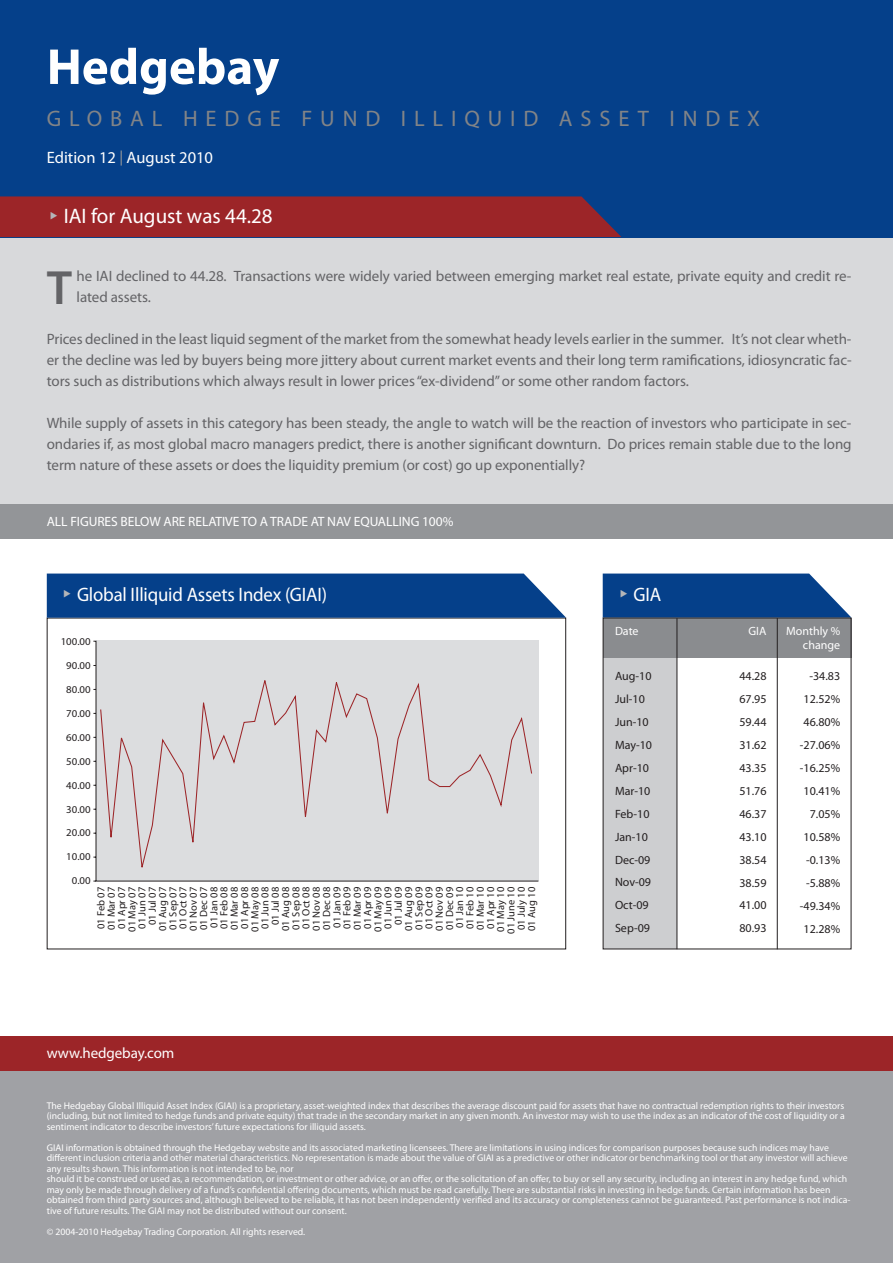
<style>
.page{position:relative;width:893px;height:1263px;background:#fff}
.page>*{position:absolute;margin:0;border:0;box-sizing:border-box;transform-origin:0 0}
.t1{font:700 51px "Myriad Pro";color:#fff}
.t2{font:600 48.3px "Myriad Pro";color:#636366}
.t3{font:22.5px "Myriad Pro";letter-spacing:.35em;color:#828487}
.t4{font:21px "Myriad Pro";color:#fff}
.t5{font:19.5px "Myriad Pro";letter-spacing:-.01em;color:#fff;scale:.96 1}
.t6{font:16.5px "Myriad Pro";color:#fff}
.t7{font:15px/21px "Myriad Pro";letter-spacing:-.005em;color:#636366;text-align:justify}
.t8{font:15px "Myriad Pro";letter-spacing:-.005em;color:#fff}
.t9{font:13.5px "Myriad Pro";letter-spacing:-.005em;color:#fff}
.t10{font:12px/23px "Myriad Pro";color:#231f20}
.t11{font:12px/14.4px "Myriad Pro";color:#fff;text-align:right}
.t12{font:10.5px/10.2px "Myriad Pro";color:#231f20;text-align:right}
.t13{font:9.75px/10.5px "Myriad Pro";color:#fff;text-align:justify}
</style>
<div class="page">
<div style="left:0;top:181px;width:893px;height:340px;background:#d8d9db"></div>
<div style="left:0;top:505px;width:893px;height:34px;background:#939598"></div>
<div style="left:0;top:0;width:893px;height:237px;background:#05408a"></div>
<svg style="left:121px;top:150px;width:1px;height:16px"></svg>
<div style="left:603px;top:637px;width:74px;height:312px;background:#cdced0"></div>
<div style="left:603px;top:618px;width:248px;height:40px;background:#8a8c8f"></div>
<hr style="left:677px;top:618px;width:1px;height:331px;background:#231f20">
<hr style="left:777px;top:618px;width:1px;height:331px;background:#231f20">
<svg style="left:93px;top:640px;width:446px;height:242px;background:#d7d8da"></svg>
<div style="left:100px;top:676px;width:433px;height:197px;background:#dcdddf"></div>
<div style="left:0;top:1067px;width:893px;height:196px;background:#a0a1a5"></div>
<div style="left:0;top:1036px;width:893px;height:34px;background:#9c2528"></div>
<div style="left:0;top:196px;width:621px;height:41px;background:#9c2528"></div>
<svg style="left:603px;top:573px;width:248px;height:45px;background:#1d5194"></svg>
<svg style="left:47px;top:573px;width:519px;height:45px;background:#124a90"></svg>
<h1 class="t1" style="left:47px;top:34px;width:234px">Hedgebay</h1>
<h3 class="t3" style="left:47px;top:105px;width:715px">GLOBAL HEDGE FUND ILLIQUID ASSET INDEX</h3>
<h3 class="t6" style="left:47px;top:148px;width:168px">Edition 12 August 2010</h3>
<h3 class="t4" style="left:64px;top:203px;width:210px">IAI for August was 44.28</h3>
<h3 class="t7" style="left:77px;top:265px;width:776px">he IAI declined to 44.28. Transactions were widely varied between emerging market real estate, private equity and credit re&shy;lated assets.</h3>
<p class="t7" style="left:47px;top:328px;width:806px">Prices declined in the least liquid segment of the market from the somewhat heady levels earlier in the summer. It’s not clear wheth&shy;er the decline was led by buyers being more jittery about current market events and their long term ramifications, idiosyncratic fac&shy;tors such as distributions which always result in lower prices “ex-dividend” or some other random factors.</p>
<p class="t7" style="left:47px;top:412px;width:806px">While supply of assets in this category has been steady, the angle to watch will be the reaction of investors who participate in sec&shy;ondaries if, as most global macro managers predict, there is another significant downturn. Do prices remain stable due to the long term nature of these assets or does the liquidity premium (or cost) go up exponentially?</p>
<h2 class="t2" style="left:47px;top:257px;width:27px">T</h2>
<h3 class="t9" style="left:47px;top:513px;width:408px">ALL FIGURES BELOW ARE RELATIVE TO A TRADE AT NAV EQUALLING 100%</h3>
<h3 class="t5" style="left:77px;top:582px;width:262px">Global Illiquid Assets Index (GIAI)</h3>
<p class="t12" style="left:61px;top:636px;width:31px">100.00</p>
<p class="t12" style="left:66px;top:660px;width:26px">90.00</p>
<p class="t12" style="left:66px;top:684px;width:26px">80.00</p>
<p class="t12" style="left:66px;top:708px;width:26px">70.00</p>
<p class="t12" style="left:66px;top:732px;width:26px">60.00</p>
<p class="t12" style="left:66px;top:756px;width:26px">50.00</p>
<p class="t12" style="left:66px;top:780px;width:26px">40.00</p>
<p class="t12" style="left:66px;top:804px;width:26px">30.00</p>
<p class="t12" style="left:66px;top:828px;width:26px">20.00</p>
<p class="t12" style="left:66px;top:852px;width:26px">10.00</p>
<p class="t12" style="left:72px;top:875px;width:20px">0.00</p>
<p class="t12" style="left:96px;top:934px;width:48px;rotate:-90deg">01 Feb 07<br>01 Mar 07<br>01 Apr 07<br>01 May 07<br>01 Jun 07<br>01 Jul 07<br>01 Aug 07<br>01 Sep 07<br>01 Oct 07<br>01 Nov 07<br>01 Dec 07<br>01 Jan 08<br>01 Feb 08<br>01 Mar 08<br>01 Apr 08<br>01 May 08<br>01 Jun 08<br>01 Jul 08<br>01 Aug 08<br>01 Sep 08<br>01 Oct 08<br>01 Nov 08<br>01 Dec 08<br>01 Jan 09<br>01 Feb 09<br>01 Mar 09<br>01 Apr 09<br>01 May 09<br>01 Jun 09<br>01 Jul 09<br>01 Aug 09<br>01 Sep 09<br>01 Oct 09<br>01 Nov 09<br>01 Dec 09<br>01 Jan 10<br>01 Feb 10<br>01 Mar 10<br>01 Apr 10<br>01 May 10<br>01 June 10<br>01 July 10<br>01 Aug 10</p>
<h3 class="t8" style="left:47px;top:1044px;width:129px">www.hedgebay.com</h3>
<h3 class="t5" style="left:633px;top:582px;width:30px">GIA</h3>
<p class="t11" style="left:615px;top:623px;width:25px">Date</p>
<p class="t11" style="left:748px;top:623px;width:19px">GIA</p>
<p class="t11" style="left:786px;top:623px;width:56px">Monthly % change</p>
<p class="t10" style="left:615px;top:664px;width:39px">Aug-10<br>Jul-10<br>Jun-10<br>May-10<br>Apr-10<br>Mar-10<br>Feb-10<br>Jan-10<br>Dec-09<br>Nov-09<br>Oct-09<br>Sep-09</p>
<p class="t10" style="left:739px;top:664px;width:29px;text-align:justify">44.28<br>67.95<br>59.44<br>31.62<br>43.35<br>51.76<br>46.37<br>43.10<br>38.54<br>38.59<br>41.00<br>80.93</p>
<p class="t10" style="left:800px;top:664px;width:42px;text-align:right">-34.83<br>12.52%<br>46.80% -27.06% -16.25%<br>10.41%<br>7.05%<br>10.58% -0.13% -5.88% -49.34%<br>12.28%</p>
<p class="t13" style="left:47px;top:1100px;width:799px">The Hedgebay Global Illiquid Asset Index (GIAI) is a proprietary, asset-weighted index that describes the average discount paid for assets that have no contractual redemption rights to their investors (including, but not limited to hedge funds and private equity) that trade in the secondary market in any given month. An investor may wish to use the index as an indicator of the cost of liquidity or a sentiment indicator to describe investors’ future expectations for illiquid assets.</p>
<p class="t13" style="left:47px;top:1142px;width:805px;text-align:left">GIAI information is obtained through the Hedgebay website and its associated marketing licensees. There are limitations in using indices for comparison purposes because such indices may have different inclusion criteria and other material characteristics. No representation is made about the value of GIAI as a predictive or other indicator or benchmarking tool or that any investor will achieve any results shown. This information is not intended to be, nor<br>should it be construed or used as, a recommendation, or investment or other advice, or an offer, or the solicitation of an offer, to buy or sell any security, including an interest in any hedge fund, which may only be made through delivery of a fund’s confidential offering documents, which must be read carefully. There are substantial risks in investing in hedge funds. Certain information has been obtained from third party sources and, although believed to be reliable, it has not been independently verified and its accuracy or completeness cannot be guaranteed. Past performance is not indica&shy;tive of future results. The GIAI may not be distributed without our consent.</p>
<p class="t13" style="left:47px;top:1226px;width:260px">© 2004-2010 Hedgebay Trading Corporation. All rights reserved.</p>
</div>
